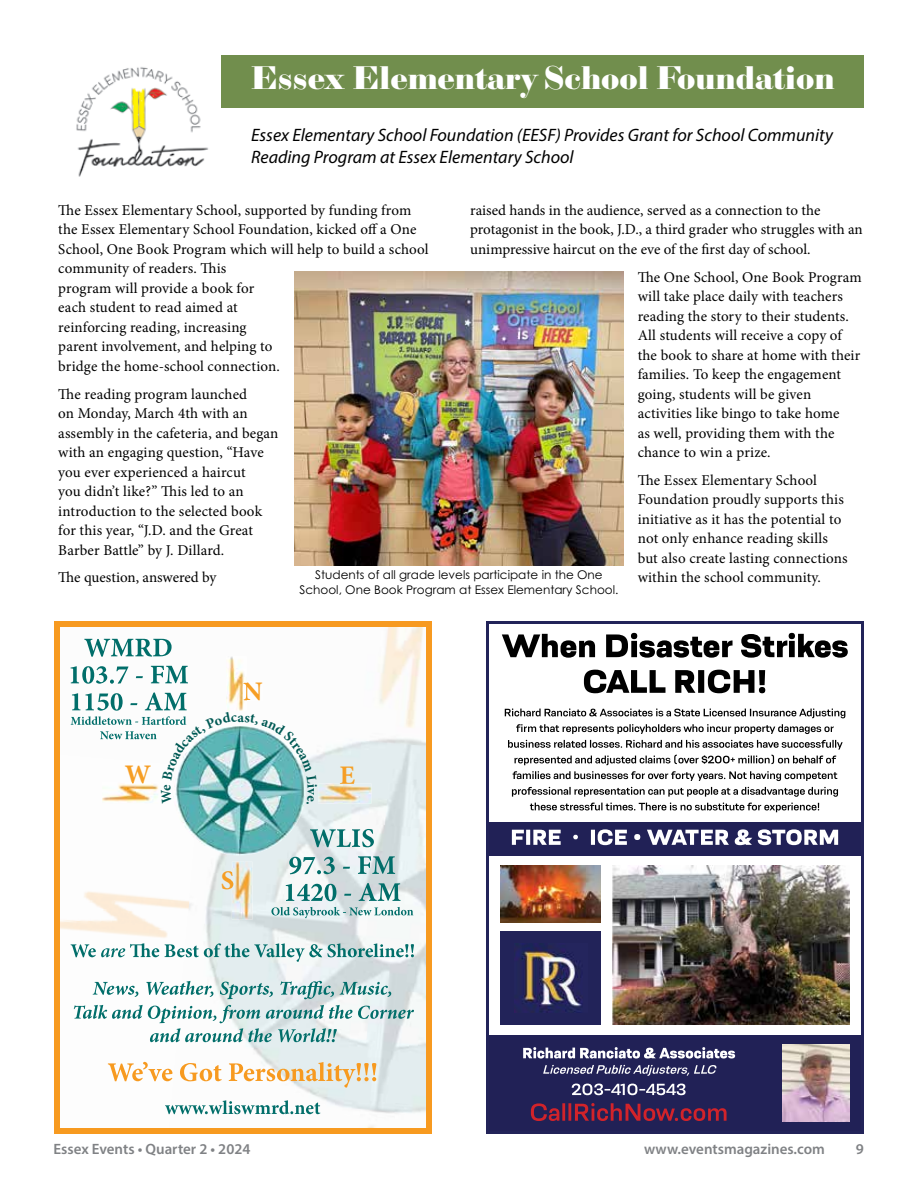
<style>
.page{position:relative;width:918px;height:1188px;background:#fff}
.page>*{position:absolute;margin:0;border:0;box-sizing:border-box;transform-origin:0 0}
.t1{font:33px "Sybarite Large";color:#fff}
.t2{font:700 26.85px "Minion Pro";color:#f69e24}
.t3{font:italic 18px/21.6px "Myriad Pro";color:#000}
.t4{font:15px/19.5px "Minion Pro";letter-spacing:.005em;color:#000}
.t5{font:600 15px "Myriad Pro";color:#808285}
.t6{font:12px/15px "Century Gothic Pro";color:#000;text-align:center}
</style>
<div class="page">
<div style="left:86px;top:55px;width:778px;height:53px;background:#718e4d"></div>
<img style="left:76px;top:55px;width:144px;height:122px">
<img style="left:294px;top:272px;width:330px;height:293px">
<svg style="left:54px;top:621px;width:378px;height:513px"></svg>
<svg style="left:71px;top:666px;width:117px;height:18px"></svg>
<svg style="left:84px;top:639px;width:88px;height:18px"></svg>
<svg style="left:271px;top:907px;width:142px;height:11px"></svg>
<svg style="left:286px;top:883px;width:114px;height:18px"></svg>
<svg style="left:289px;top:856px;width:106px;height:18px"></svg>
<svg style="left:310px;top:829px;width:64px;height:18px"></svg>
<svg style="left:165px;top:1100px;width:155px;height:14px"></svg>
<svg style="left:108px;top:1062px;width:268px;height:26px"></svg>
<svg style="left:74px;top:1005px;width:340px;height:37px"></svg>
<svg style="left:93px;top:981px;width:298px;height:18px"></svg>
<svg style="left:71px;top:943px;width:343px;height:19px"></svg>
<img style="left:232px;top:862px;width:20px;height:58px">
<svg style="left:232px;top:871px;width:1px;height:19px"></svg>
<img style="left:226px;top:656px;width:21px;height:36px">
<img style="left:243px;top:683px;width:4px;height:9px">
<img style="left:318px;top:783px;width:53px;height:21px">
<svg style="left:340px;top:783px;width:15px;height:1px"></svg>
<img style="left:173px;top:804px;width:133px;height:51px">
<img style="left:486px;top:621px;width:378px;height:513px">
<svg style="left:71px;top:692px;width:246px;height:112px"></svg>
<h1 class="t1" style="left:251px;top:57px;width:585px">Essex Elementary School Foundation</h1>
<p class="t3" style="left:251px;top:124px;width:583px">Essex Elementary School Foundation (EESF) Provides Grant for School Community<br>Reading Program at Essex Elementary School</p>
<p class="t4" style="left:58px;top:200px;width:372px">The Essex Elementary School, supported by funding from the Essex Elementary School Foundation, kicked off a One School, One Book Program which will help to build a school community of readers. This<br>program will provide a book for<br>each student to read aimed at<br>reinforcing reading, increasing<br>parent involvement, and helping to<br>bridge the home-school connection.</p>
<p class="t4" style="left:58px;top:384px;width:222px">The reading program launched<br>on Monday, March 4th with an assembly in the cafeteria, and began with an engaging question, “Have you ever experienced a haircut<br>you didn’t like?” This led to an introduction to the selected book for this year, “J.D. and the Great<br>Barber Battle” by J. Dillard.</p>
<p class="t4" style="left:58px;top:568px;width:160px">The question, answered by</p>
<p class="t4" style="left:470px;top:200px;width:394px">raised hands in the audience, served as a connection to the protagonist in the book, J.D., a third grader who struggles with an unimpressive haircut on the eve of the first day of school.</p>
<p class="t4" style="left:638px;top:267px;width:225px">The One School, One Book Program will take place daily with teachers reading the story to their students.<br>All students will receive a copy of the book to share at home with their families. To keep the engagement going, students will be given activities like bingo to take home<br>as well, providing them with the chance to win a prize.</p>
<p class="t4" style="left:638px;top:470px;width:211px">The Essex Elementary School<br>Foundation proudly supports this initiative as it has the potential to not only enhance reading skills but also create lasting connections within the school community.</p>
<p class="t6" style="left:299px;top:567px;width:321px">Students of all grade levels participate in the One<br>School, One Book Program at Essex Elementary School.</p>
<h2 class="t2" style="left:243px;top:673px;width:21px">N</h2>
<h2 class="t2" style="left:125px;top:756px;width:28px">W</h2>
<h2 class="t2" style="left:339px;top:756px;width:17px">E</h2>
<h2 class="t2" style="left:221px;top:862px;width:15px">S</h2>
<p class="t5" style="left:53px;top:1140px;width:199px">Essex Events • Quarter 2 • 2024</p>
<p class="t5" style="left:644px;top:1140px;width:182px">www.eventsmagazines.com</p>
<p class="t5" style="left:856px;top:1140px;width:10px">9</p>
</div>
